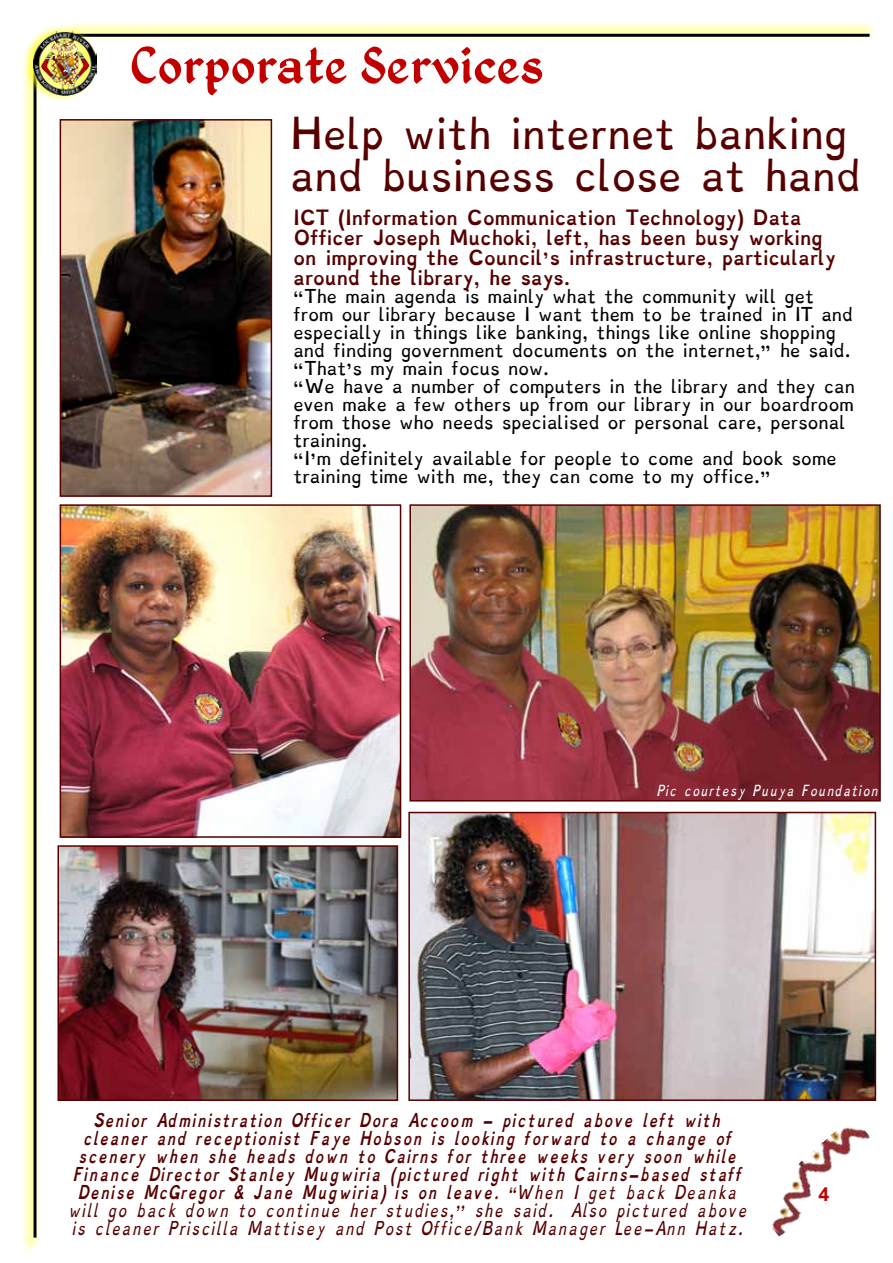
<style>
.page{position:relative;width:893px;height:1263px;background:#fff}
.page>*{position:absolute;margin:0;border:0;box-sizing:border-box;transform-origin:0 0}
.t1{font:57px "Kingthings Petrock";letter-spacing:.03em;color:#c20000}
.t2{font:34.5px/41.4px "Dyslexie";color:#560000}
.t3{font:700 19.5px "Arial";color:#c20000}
.t4{font:700 16.5px/19.8px "Dyslexie";color:#560000}
.t5{font:15px/18px "Dyslexie";color:#000}
.t6{font:italic 700 15px/18px "Dyslexie";color:#560000;text-align:center}
.t7{font:italic 12px "Dyslexie";color:#fff}
.s1{font-weight:400}
</style>
<div class="page">
<svg style="left:72px;top:23px;width:803px;height:16px"></svg>
<hr style="left:70px;top:34px;width:800px;height:3px;background:#000">
<img style="left:772px;top:1127px;width:98px;height:110px">
<svg style="left:23px;top:103px;width:16px;height:1148px"></svg>
<hr style="left:34px;top:61px;width:3px;height:1176px;background:#000">
<svg style="left:23px;top:24px;width:77px;height:79px"></svg>
<img style="left:34px;top:31px;width:62px;height:64px">
<svg style="left:34px;top:65px;width:3px;height:12px"></svg>
<svg style="left:75px;top:34px;width:7px;height:4px"></svg>
<img style="left:63px;top:122px;width:206px;height:372px">
<div style="left:60px;top:119px;width:212px;height:378px;border:2px solid #560000"></div>
<img style="left:411px;top:815px;width:462px;height:283px">
<div style="left:408px;top:812px;width:468px;height:289px;border:2px solid #560000"></div>
<img style="left:60px;top:848px;width:335px;height:250px">
<div style="left:57px;top:845px;width:341px;height:256px;border:2px solid #560000"></div>
<img style="left:412px;top:507px;width:466px;height:291px">
<div style="left:409px;top:504px;width:472px;height:297px;border:2px solid #560000"></div>
<img style="left:63px;top:507px;width:335px;height:328px">
<div style="left:60px;top:504px;width:341px;height:334px;border:2px solid #560000"></div>
<h1 class="t1" style="left:131px;top:45px;width:413px">Corporate Services</h1>
<h2 class="t2" style="left:290px;top:118px;width:572px">Help with internet banking and business close at hand</h2>
<p class="t4" style="left:293px;top:210px;width:544px">ICT (Information Communication Technology) Data Officer Joseph Muchoki, left, has been busy working on improving the Council’s infrastructure, particularly around the library, he says.</p>
<p class="t5" style="left:293px;top:289px;width:563px">“The main agenda is mainly what the community will get from our library because I want them to be trained in IT and especially in things like banking, things like online shopping and finding government documents on the internet,” he said. “That’s my main focus now.<br>“We have a number of computers in the library and they can even make a few others up from our library in our boardroom from those who needs specialised or personal care, personal training.<br>“I’m definitely available for people to come and book some training time with me, they can come to my office.”</p>
<p class="t7" style="left:657px;top:785px;width:224px">Pic courtesy Puuya Foundation</p>
<p class="t6" style="left:68px;top:1113px;width:682px">Senior Administration Officer Dora Accoom - pictured above left with cleaner and receptionist Faye Hobson is looking forward to a change of scenery when she heads down to Cairns for three weeks very soon while Finance Director Stanley Mugwiria (pictured right with Cairns-based staff Denise McGregor &amp; Jane Mugwiria) is on leave. <span class="s1">“When I get back Deanka will go back down to continue her studies,” she said. Also pictured above is cleaner Priscilla Mattisey and Post Office/Bank Manager Lee-Ann Hatz.</span></p>
<h3 class="t3" style="left:819px;top:1182px;width:12px">4</h3>
</div>
